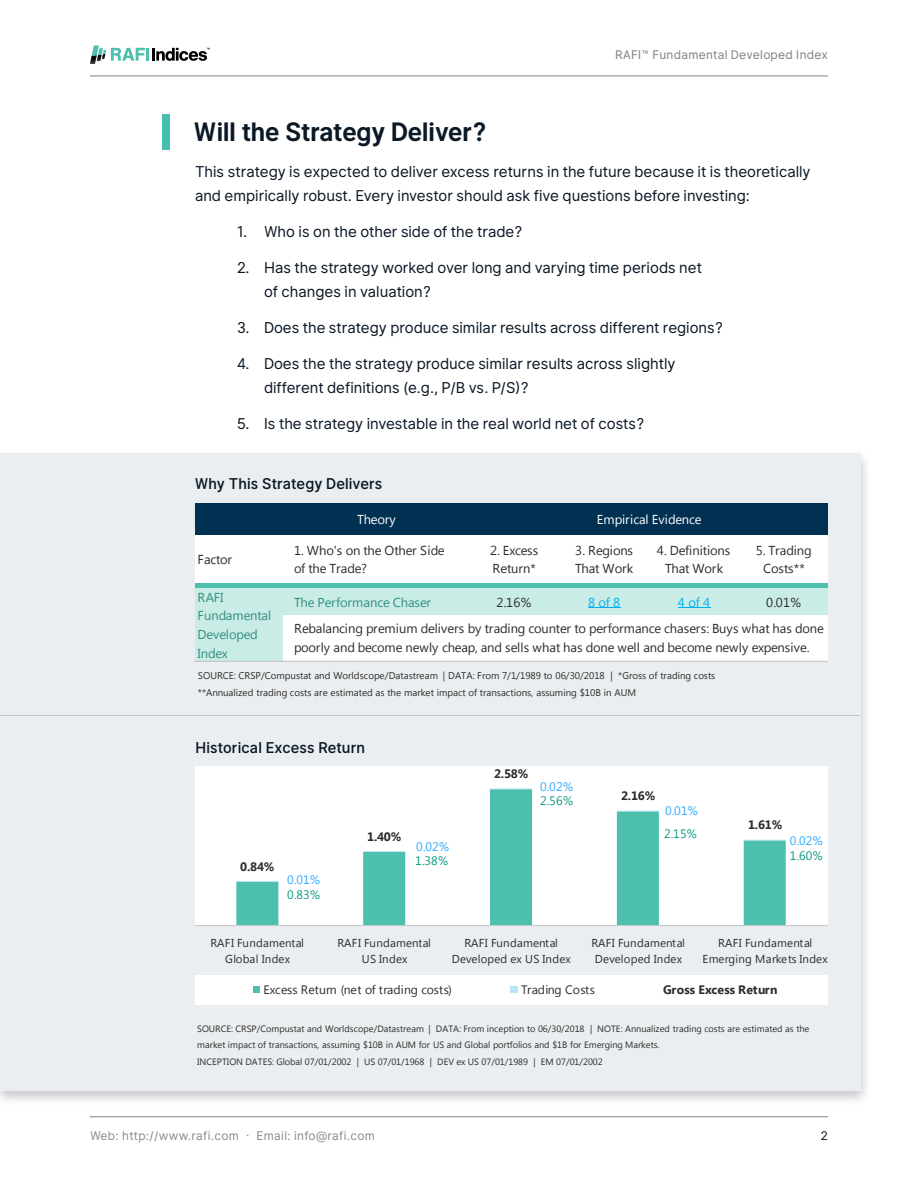
<style>
.page{position:relative;width:918px;height:1188px;background:#fff}
.page>*{position:absolute;margin:0;border:0;box-sizing:border-box;transform-origin:0 0}
.Article___Subheading{font:700 25.5px "Inter UI";color:#0b1826}
.Article___Body_Copy{font:15px/24px "Inter UI";color:#0b1826}
.Article___Subheading-2{font:500 15px "Inter UI";letter-spacing:.01em;color:#0b1826}
.t1{font:12.9px/18.6px "Segoe UI";letter-spacing:-.01em;color:#2d2c2b}
.t2{font:12.9px/18.6px "Segoe UI";letter-spacing:-.01em;color:#328e7f}
.t3{font:12.9px "Segoe UI";letter-spacing:-.01em;color:#fff}
.t4{font:12.9px "Segoe UI";color:#00b0f0}
.t5{font:12.3px "Segoe UI";letter-spacing:-.005em;color:#2d2c2b}
.t6{font:12.3px "Segoe UI";letter-spacing:.02em;color:#0e9880}
.t7{font:700 12.3px "Segoe UI";letter-spacing:.015em;color:#2d2c2b}
.t8{font:12.3px "Segoe UI";color:#2faaff}
.t9{font:700 12.15px "Segoe UI";letter-spacing:-.01em;color:#2d2c2b}
.t10{font:12.15px "Segoe UI";color:#2faaff}
.t11{font:12px "Inter UI";letter-spacing:.025em;color:#8a8c8f}
.t12{font:12px "Inter UI";letter-spacing:.025em;color:#81818a}
.t13{font:12px "Inter UI";color:#0b1826}
.t14{font:11.55px/15.6px "Segoe UI";letter-spacing:.01em;color:#2d2c2b;text-align:center}
.t15{font:9.75px/17.5px "Segoe UI";color:#2d2c2b}
.t16{font:9.15px/16.5px "Segoe UI";color:#2d2c2b}
</style>
<div class="page">
<hr style="left:90px;top:76px;width:738px;height:1px;background:#81818a">
<hr style="left:90px;top:1116px;width:738px;height:1px;background:#81818a">
<svg style="left:90px;top:46px;width:120px;height:18px"></svg>
<div style="left:0;top:449px;width:872px;height:657px;background:#81818a;opacity:.44"></div>
<div style="left:0;top:453px;width:861px;height:637px;background:#ebeef0"></div>
<div style="left:195px;top:504px;width:633px;height:32px;background:#003052"></div>
<div style="left:195px;top:535px;width:633px;height:49px;background:#fff"></div>
<div style="left:195px;top:583px;width:633px;height:6px;background:#4cc0ad"></div>
<div style="left:195px;top:588px;width:633px;height:27px;background:#caece6"></div>
<div style="left:195px;top:615px;width:89px;height:47px;background:#caece6"></div>
<div style="left:284px;top:615px;width:544px;height:47px;background:#fff"></div>
<hr style="left:588px;top:607px;width:32px;height:1px;background:#00b0f0">
<hr style="left:678px;top:607px;width:32px;height:1px;background:#00b0f0">
<hr style="left:195px;top:661px;width:633px;height:1px;background:#c7c8ca">
<hr style="left:0;top:715px;width:861px;height:1px;background:#c5c4c9">
<div style="left:162px;top:114px;width:8px;height:36px;background:#45bfad"></div>
<div style="left:195px;top:767px;width:633px;height:158px;background:#fff"></div>
<svg style="left:236px;top:789px;width:550px;height:136px"></svg>
<hr style="left:490px;top:788px;width:42px;height:1px;background:#b9e5fb">
<hr style="left:617px;top:811px;width:42px;height:1px;background:#b9e5fb">
<hr style="left:744px;top:840px;width:42px;height:1px;background:#b9e5fb">
<hr style="left:363px;top:851px;width:42px;height:1px;background:#b9e5fb">
<hr style="left:236px;top:881px;width:42px;height:1px;background:#b9e5fb">
<hr style="left:195px;top:925px;width:633px;height:1px;background:#c7c8ca">
<div style="left:195px;top:975px;width:633px;height:30px;background:#fff"></div>
<div style="left:253px;top:986px;width:7px;height:7px;background:#4cc0ad"></div>
<div style="left:510px;top:986px;width:8px;height:7px;background:#b9e5fb"></div>
<p class="Article___Subheading" style="left:194px;top:114px;width:294px">Will the Strategy Deliver?</p>
<p class="t12" style="left:615px;top:46px;width:214px">RAFI™ Fundamental Developed Index</p>
<p class="Article___Body_Copy" style="left:195px;top:159px;width:617px">This strategy is expected to deliver excess returns in the future because it is theoretically and empirically robust. Every investor should ask five questions before investing:</p>
<p class="Article___Body_Copy" style="left:237px;top:219px;width:287px">1. Who is on the other side of the trade?</p>
<p class="Article___Body_Copy" style="left:264px;top:255px;width:440px;text-indent:-27px">2. Has the strategy worked over long and varying time periods net of changes in valuation?</p>
<p class="Article___Body_Copy" style="left:237px;top:315px;width:487px">3. Does the strategy produce similar results across different regions?</p>
<p class="Article___Body_Copy" style="left:264px;top:351px;width:413px;text-indent:-27px">4. Does the the strategy produce similar results across slightly different definitions (e.g., P/B vs. P/S)?</p>
<p class="Article___Body_Copy" style="left:237px;top:411px;width:409px">5. Is the strategy investable in the real world net of costs?</p>
<p class="Article___Subheading-2" style="left:195px;top:473px;width:189px">Why This Strategy Delivers</p>
<p class="t3" style="left:357px;top:510px;width:40px">Theory</p>
<p class="t1" style="left:198px;top:550px;width:36px">Factor</p>
<p class="t1" style="left:294px;top:540px;width:152px">1. Who's on the Other Side of the Trade?</p>
<p class="t1" style="left:490px;top:540px;width:50px">2. Excess<br>Return*</p>
<p class="t1" style="left:575px;top:540px;width:60px">3. Regions<br>That Work</p>
<p class="t1" style="left:657px;top:540px;width:75px;text-align:center">4. Definitions<br>That Work</p>
<p class="t1" style="left:756px;top:540px;width:58px;text-align:center">5. Trading<br>Costs**</p>
<p class="t2" style="left:294px;top:592px;width:139px">The Performance Chaser</p>
<p class="t1" style="left:497px;top:592px;width:36px">2.16%</p>
<p class="t4" style="left:588px;top:593px;width:34px">8 of 8</p>
<p class="t4" style="left:678px;top:593px;width:34px">4 of 4</p>
<p class="t1" style="left:766px;top:592px;width:36px">0.01%</p>
<p class="t3" style="left:597px;top:510px;width:106px">Empirical Evidence</p>
<p class="t2" style="left:198px;top:587px;width:75px">RAFI<br>Fundamental<br>Developed<br>Index</p>
<p class="t1" style="left:294px;top:619px;width:531px">Rebalancing premium delivers by trading counter to performance chasers: Buys what has done poorly and become newly cheap, and sells what has done well and become newly expensive.</p>
<p class="t15" style="left:198px;top:666px;width:519px">SOURCE: CRSP/Compustat and Worldscope/Datastream | DATA: From 7/1/1989 to 06/30/2018 | *Gross of trading costs **Annualized trading costs are estimated as the market impact of transactions, assuming $10B in AUM</p>
<p class="Article___Subheading-2" style="left:195px;top:737px;width:171px">Historical Excess Return</p>
<p class="t9" style="left:240px;top:858px;width:36px">0.84%</p>
<p class="t10" style="left:287px;top:871px;width:34px">0.01%</p>
<p class="t6" style="left:287px;top:886px;width:34px">0.83%</p>
<p class="t9" style="left:367px;top:828px;width:36px">1.40%</p>
<p class="t10" style="left:416px;top:838px;width:34px">0.02%</p>
<p class="t6" style="left:415px;top:852px;width:34px">1.38%</p>
<p class="t9" style="left:494px;top:765px;width:36px">2.58%</p>
<p class="t8" style="left:540px;top:778px;width:34px">0.02%</p>
<p class="t6" style="left:540px;top:792px;width:34px">2.56%</p>
<p class="t9" style="left:621px;top:787px;width:36px">2.16%</p>
<p class="t8" style="left:665px;top:802px;width:34px">0.01%</p>
<p class="t6" style="left:664px;top:825px;width:34px">2.15%</p>
<p class="t9" style="left:748px;top:817px;width:36px">1.61%</p>
<p class="t8" style="left:790px;top:832px;width:34px">0.02%</p>
<p class="t6" style="left:790px;top:847px;width:34px">1.60%</p>
<p class="t14" style="left:210px;top:935px;width:95px">RAFI Fundamental<br>Global Index</p>
<p class="t14" style="left:337px;top:935px;width:95px">RAFI Fundamental<br>US Index</p>
<p class="t14" style="left:452px;top:935px;width:120px">RAFI Fundamental<br>Developed ex US Index</p>
<p class="t14" style="left:591px;top:935px;width:95px">RAFI Fundamental<br>Developed Index</p>
<p class="t14" style="left:703px;top:935px;width:127px">RAFI Fundamental<br>Emerging Markets Index</p>
<p class="t5" style="left:264px;top:981px;width:190px">Excess Return (net of trading costs)</p>
<p class="t5" style="left:521px;top:981px;width:75px">Trading Costs</p>
<p class="t7" style="left:663px;top:981px;width:116px">Gross Excess Return</p>
<p class="t16" style="left:197px;top:1020px;width:614px">SOURCE: CRSP/Compustat and Worldscope/Datastream | DATA: From inception to 06/30/2018 | NOTE: Annualized trading costs are estimated as the market impact of transactions, assuming $10B in AUM for US and Global portfolios and $1B for Emerging Markets.<br>INCEPTION DATES: Global 07/01/2002 | US 07/01/1968 | DEV ex US 07/01/1989 | EM 07/01/2002</p>
<p class="t11" style="left:90px;top:1128px;width:286px">Web: http://www.rafi.com . Email: info@rafi.com</p>
<p class="t13" style="left:821px;top:1128px;width:9px">2</p>
</div>
